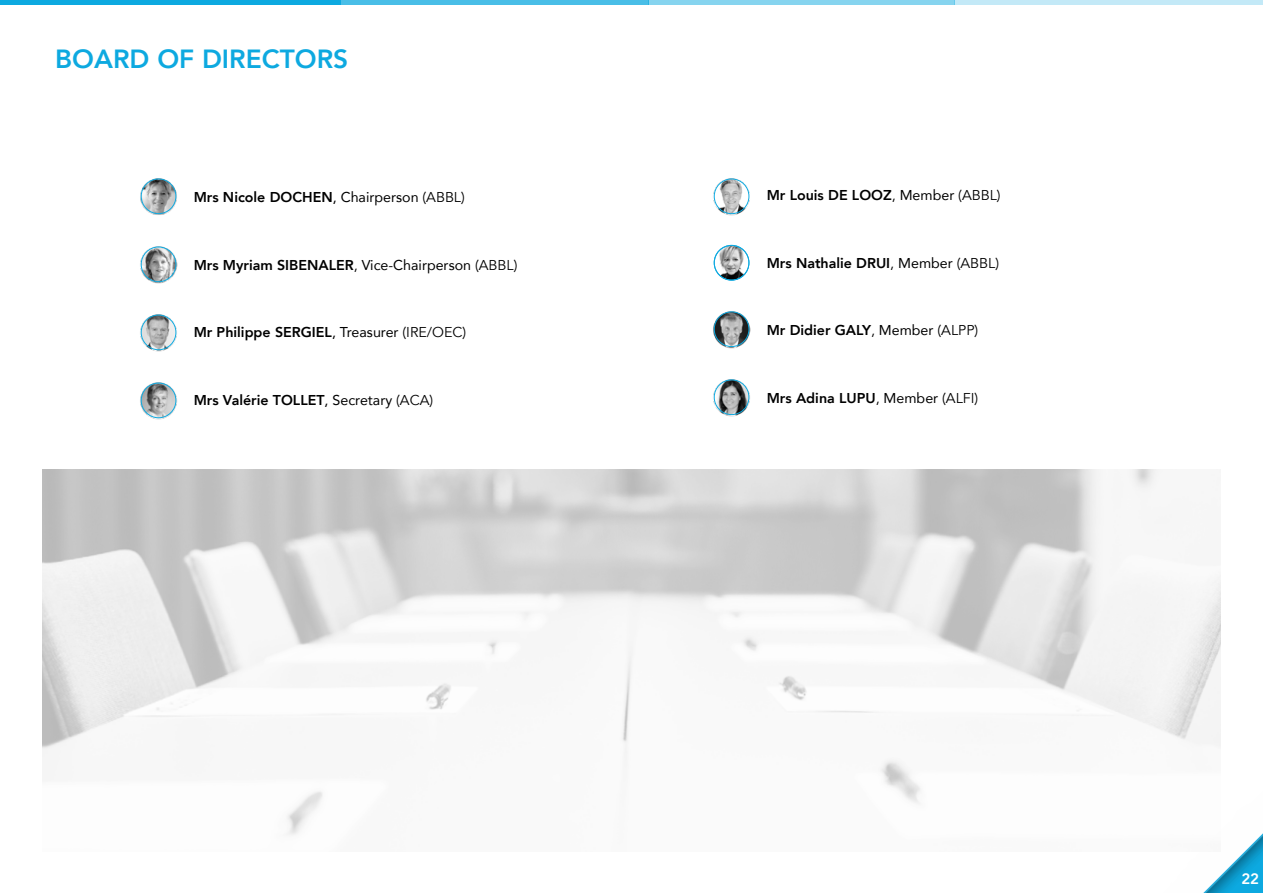
<style>
.page{position:relative;width:1263px;height:893px;background:#fff}
.page>*{position:absolute;margin:0;border:0;box-sizing:border-box;transform-origin:0 0}
.t1{font:800 26.25px "Avenir";color:#0da9e0}
.t2{font:800 15px "Avenir";color:#fff}
.t3{font:800 14.25px "Avenir";color:#000}
.s1{font-weight:400}
</style>
<div class="page">
<img style="left:1203px;top:727px;width:60px;height:166px">
<hr style="left:0;top:0;width:340px;height:4px;background:#0da9e0">
<hr style="left:340px;top:0;width:308px;height:4px;background:#49bee7">
<hr style="left:648px;top:0;width:307px;height:4px;background:#86d4ef">
<hr style="left:955px;top:0;width:308px;height:4px;background:#c3e9f7">
<img style="left:140px;top:178px;width:37px;height:37px">
<div style="left:141px;top:179px;width:35px;height:35px;border:1px solid #0da9e0;border-radius:50%"></div>
<img style="left:140px;top:246px;width:37px;height:37px">
<div style="left:141px;top:247px;width:35px;height:35px;border:1px solid #0da9e0;border-radius:50%"></div>
<img style="left:140px;top:314px;width:37px;height:37px">
<div style="left:141px;top:315px;width:35px;height:35px;border:1px solid #0da9e0;border-radius:50%"></div>
<img style="left:140px;top:382px;width:37px;height:37px">
<div style="left:141px;top:383px;width:35px;height:35px;border:1px solid #0da9e0;border-radius:50%"></div>
<img style="left:713px;top:178px;width:37px;height:37px">
<div style="left:714px;top:179px;width:35px;height:35px;border:1px solid #0da9e0;border-radius:50%"></div>
<img style="left:713px;top:380px;width:37px;height:36px">
<div style="left:714px;top:379px;width:35px;height:36px;border:1px solid #0da9e0;border-radius:50%"></div>
<img style="left:714px;top:245px;width:35px;height:35px;border-radius:17px">
<div style="left:714px;top:245px;width:35px;height:35px;border:1px solid #0da9e0;border-radius:50%"></div>
<img style="left:713px;top:312px;width:37px;height:36px">
<div style="left:714px;top:311px;width:35px;height:36px;border:1px solid #0da9e0;border-radius:50%"></div>
<img style="left:43px;top:469px;width:1177px;height:382px">
<h1 class="t1" style="left:55px;top:38px;width:295px">BOARD OF DIRECTORS</h1>
<p class="t3" style="left:194px;top:186px;width:273px">Mrs Nicole DOCHEN<span class="s1">, Chairperson</span> <span class="s1">(ABBL)</span></p>
<p class="t3" style="left:767px;top:184px;width:235px">Mr Louis DE LOOZ<span class="s1">,</span> <span class="s1">Member</span> <span class="s1">(ABBL)</span></p>
<p class="t3" style="left:194px;top:254px;width:325px">Mrs Myriam SIBENALER<span class="s1">,</span> <span class="s1">Vice-Chairperson</span> <span class="s1">(ABBL)</span></p>
<p class="t3" style="left:767px;top:252px;width:234px">Mrs Nathalie DRUI<span class="s1">,</span> <span class="s1">Member</span> <span class="s1">(ABBL)</span></p>
<p class="t3" style="left:194px;top:321px;width:274px">Mr Philippe SERGIEL<span class="s1">, Treasurer</span> <span class="s1">(IRE/OEC)</span></p>
<p class="t3" style="left:767px;top:319px;width:213px">Mr Didier GALY<span class="s1">,</span> <span class="s1">Member</span> <span class="s1">(ALPP)</span></p>
<p class="t3" style="left:194px;top:389px;width:241px">Mrs Valérie TOLLET<span class="s1">, Secretary</span> <span class="s1">(ACA)</span></p>
<p class="t3" style="left:767px;top:387px;width:213px">Mrs Adina LUPU<span class="s1">,</span> <span class="s1">Member</span> <span class="s1">(ALFI)</span></p>
<p class="t2" style="left:1241px;top:868px;width:19px">22</p>
</div>
